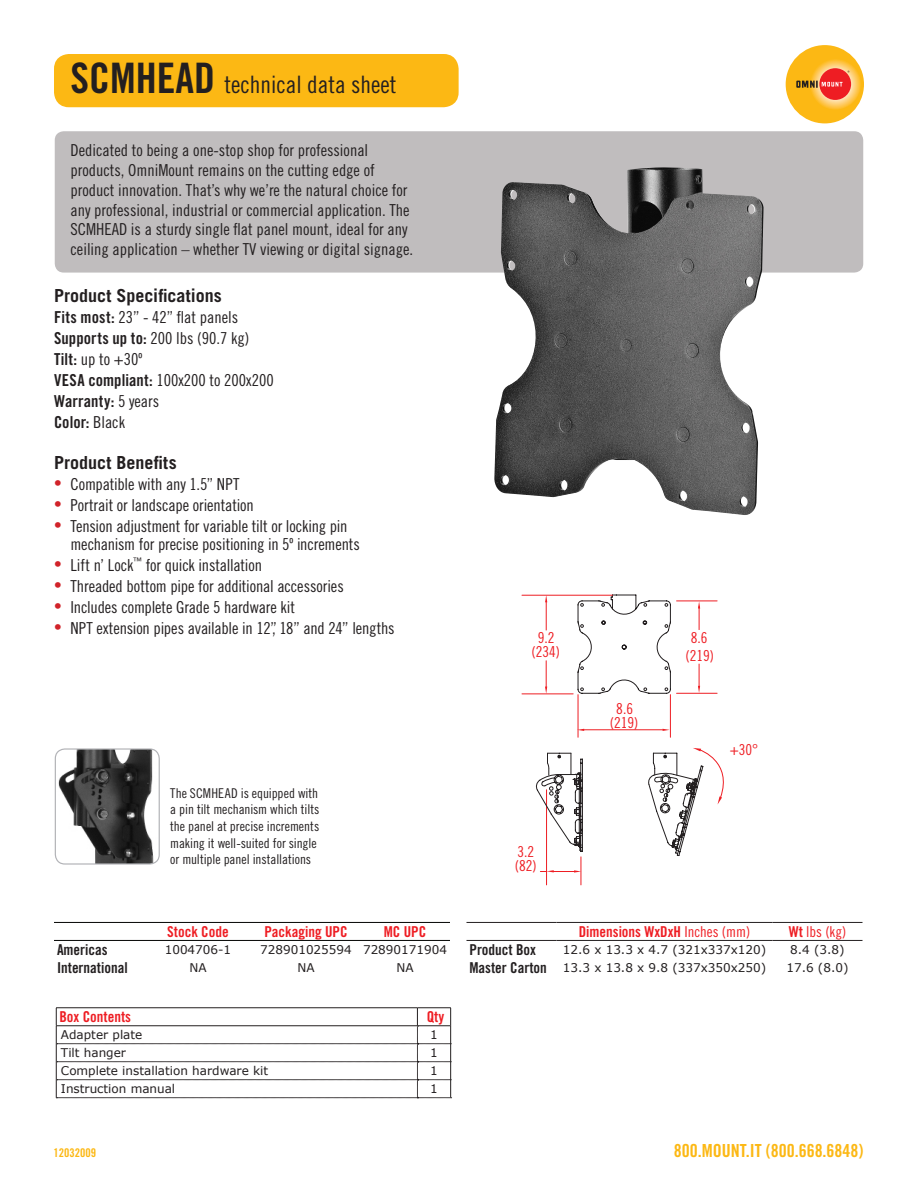
<style>
.page{position:relative;width:918px;height:1188px;background:#fff}
.page>*{position:absolute;margin:0;border:0;box-sizing:border-box;transform-origin:0 0}
.t1{font:24px "Trade Gothic LT Std Cn 18";color:#231f20}
.Key_Info{font:700 18px "Trade Gothic LT Std";color:#231f20}
.t2{font:18px "Trade Gothic LT Std Bd Cn 20";color:#fcb814}
.Bullet{font:16.5px/18px "Trade Gothic LT Std Cn 18";letter-spacing:-.01em;color:#231f20}
.Paragraph{font:16.5px/19.8px "Trade Gothic LT Std Cn 18";color:#231f20}
.Key_Info-2{font:16.5px "Trade Gothic LT Std Cn 18";color:#231f20}
.Key_Info-3{font:16.5px "Trade Gothic LT Std Bd Cn 20";letter-spacing:.005em;color:#231f20}
.t3{font:15.15px/14.5px "Trade Gothic LT Std Cn 18";color:#ee1d23;text-align:center}
.t4{font:15px "Trade Gothic LT Std Bd Cn 20";color:#ee1d23}
.t5{font:15px "Trade Gothic LT Std Bd Cn 20";color:#231f20}
.t6{font:15px "Trade Gothic LT Std Cn 18";color:#ee1d23}
.Bullet-2{font:13.5px/16.6px "Trade Gothic LT Std Cn 18";color:#231f20}
.Box_Contents{font:12px "Verdana";color:#231f20}
.t7{font:12px "Trade Gothic LT Std Bd Cn 20";color:#fcb814}
.Bullet-3{font:9px "Trade Gothic LT Std Cn 18";color:#231f20}
.s1{font-family:"Trade Gothic LT Std Bd Cn 20";font-size:42px}
.s2{font-family:"Trade Gothic LT Std Bd Cn 20"}
.s3{font-family:"Trade Gothic LT Std Cn 18"}
.s4{font-family:"Myriad Pro";font-size:27px;color:#d1232a}
</style>
<div class="page">
<div style="left:55px;top:131px;width:808px;height:142px;background:#c0bdbe;border-radius:9px"></div>
<div style="left:786px;top:45px;width:78px;height:78px;background:#fcb814;border-radius:50%"></div>
<svg style="left:810px;top:58px;width:51px;height:52px"></svg>
<div style="left:819px;top:68px;width:32px;height:32px;background:#ee1d23;border-radius:50%"></div>
<svg style="left:796px;top:81px;width:47px;height:7px"></svg>
<div style="left:54px;top:54px;width:405px;height:53px;background:#fcb814;border-radius:15px"></div>
<hr style="left:54px;top:922px;width:90px;height:1px;background:#040503">
<hr style="left:144px;top:922px;width:108px;height:1px;background:#040503">
<hr style="left:252px;top:922px;width:108px;height:1px;background:#040503">
<hr style="left:360px;top:922px;width:90px;height:1px;background:#040503">
<hr style="left:54px;top:940px;width:90px;height:1px;background:#040503">
<hr style="left:144px;top:940px;width:108px;height:1px;background:#040503">
<hr style="left:252px;top:940px;width:108px;height:1px;background:#040503">
<hr style="left:360px;top:940px;width:90px;height:1px;background:#040503">
<hr style="left:466px;top:922px;width:90px;height:1px;background:#231f20">
<hr style="left:556px;top:922px;width:216px;height:1px;background:#231f20">
<hr style="left:772px;top:922px;width:90px;height:1px;background:#231f20">
<hr style="left:466px;top:940px;width:90px;height:1px;background:#231f20">
<hr style="left:556px;top:940px;width:216px;height:1px;background:#231f20">
<hr style="left:772px;top:940px;width:90px;height:1px;background:#231f20">
<svg style="left:56px;top:1008px;width:396px;height:91px"></svg>
<img style="left:494px;top:167px;width:270px;height:348px">
<img style="left:55px;top:750px;width:103px;height:113px">
<div style="left:55px;top:748px;width:105px;height:117px;border:1px solid #b2b3b7;border-radius:10px"></div>
<svg style="left:663px;top:729px;width:7px;height:2px"></svg>
<svg style="left:577px;top:729px;width:7px;height:2px"></svg>
<svg style="left:578px;top:595px;width:93px;height:99px"></svg>
<hr style="left:578px;top:695px;width:1px;height:42px;background:#ee1d23">
<hr style="left:670px;top:695px;width:1px;height:42px;background:#ee1d23">
<hr style="left:584px;top:730px;width:79px;height:1px;background:#ee1d23">
<hr style="left:677px;top:601px;width:40px;height:1px;background:#ee1d23">
<hr style="left:677px;top:693px;width:40px;height:1px;background:#ee1d23">
<svg style="left:698px;top:664px;width:2px;height:29px"></svg>
<svg style="left:535px;top:748px;width:189px;height:137px"></svg>
<hr style="left:522px;top:595px;width:90px;height:1px;background:#ee1d23">
<hr style="left:522px;top:694px;width:51px;height:1px;background:#ee1d23">
<svg style="left:545px;top:661px;width:2px;height:33px"></svg>
<svg style="left:545px;top:595px;width:2px;height:35px"></svg>
<svg style="left:698px;top:601px;width:2px;height:29px"></svg>
<p class="t1" style="left:70px;top:71px;width:327px"><span class="s1">SCMHEAD</span> technical data sheet</p>
<p class="Paragraph" style="left:70px;top:140px;width:344px">Dedicated to being a one-stop shop for professional products, OmniMount remains on the cutting edge of product innovation. That’s why we’re the natural choice for any professional, industrial or commercial application. The SCMHEAD is a sturdy single flat panel mount, ideal for any ceiling application – whether TV viewing or digital signage.</p>
<p class="Key_Info" style="left:54px;top:284px;width:169px">Product Specifications</p>
<p class="Key_Info-2" style="left:54px;top:307px;width:186px"><span class="s2">Fits most:</span> 23” - 42” flat panels</p>
<p class="Key_Info-2" style="left:54px;top:328px;width:197px"><span class="s2">Supports up to:</span> 200 lbs (90.7 kg)</p>
<p class="Key_Info-2" style="left:54px;top:349px;width:90px"><span class="s2">Tilt:</span> up to +30º</p>
<p class="Key_Info-2" style="left:54px;top:370px;width:221px"><span class="s2">VESA compliant:</span> 100x200 to 200x200</p>
<p class="Key_Info-3" style="left:54px;top:391px;width:107px">Warranty: <span class="s3">5 years</span></p>
<p class="Key_Info-3" style="left:54px;top:412px;width:73px">Color: <span class="s3">Black</span></p>
<p class="Key_Info" style="left:54px;top:452px;width:124px">Product Benefits</p>
<p class="Bullet" style="left:54px;top:475px;width:187px"><span class="s4">•</span> Compatible with any 1.5” NPT</p>
<p class="Bullet" style="left:54px;top:496px;width:201px"><span class="s4">•</span> Portrait or landscape orientation</p>
<p class="Bullet" style="left:70px;top:517px;width:291px;text-indent:-16px"><span class="s4">•</span> Tension adjustment for variable tilt or locking pin mechanism for precise positioning in 5º increments</p>
<p class="Bullet" style="left:54px;top:556px;width:81px"><span class="s4">•</span> Lift n’ Lock</p>
<p class="Bullet-3" style="left:133px;top:555px;width:10px">™</p>
<p class="Bullet" style="left:146px;top:556px;width:118px">for quick installation</p>
<p class="Bullet" style="left:54px;top:577px;width:291px"><span class="s4">•</span> Threaded bottom pipe for additional accessories</p>
<p class="Bullet" style="left:54px;top:598px;width:242px"><span class="s4">•</span> Includes complete Grade 5 hardware kit</p>
<p class="Bullet" style="left:54px;top:619px;width:342px"><span class="s4">•</span> NPT extension pipes available in 12”, 18” and 24” lengths</p>
<p class="Bullet-2" style="left:170px;top:784px;width:151px">The SCMHEAD is equipped with a pin tilt mechanism which tilts the panel at precise increments making it well-suited for single or multiple panel installations</p>
<p class="t4" style="left:167px;top:922px;width:63px">Stock Code</p>
<p class="t4" style="left:264px;top:922px;width:85px">Packaging UPC</p>
<p class="t4" style="left:384px;top:922px;width:44px">MC UPC</p>
<p class="t5" style="left:57px;top:941px;width:52px">Americas</p>
<p class="Box_Contents" style="left:165px;top:942px;width:68px">1004706-1</p>
<p class="Box_Contents" style="left:260px;top:942px;width:93px">728901025594</p>
<p class="Box_Contents" style="left:363px;top:942px;width:85px">72890171904</p>
<p class="t5" style="left:57px;top:958px;width:72px">International</p>
<p class="Box_Contents" style="left:189px;top:960px;width:19px">NA</p>
<p class="Box_Contents" style="left:297px;top:960px;width:19px">NA</p>
<p class="Box_Contents" style="left:396px;top:960px;width:19px">NA</p>
<p class="t4" style="left:59px;top:1008px;width:73px">Box Contents</p>
<p class="t4" style="left:427px;top:1008px;width:19px">Qty</p>
<p class="Box_Contents" style="left:61px;top:1027px;width:83px">Adapter plate</p>
<p class="Box_Contents" style="left:430px;top:1027px;width:9px">1</p>
<p class="Box_Contents" style="left:61px;top:1045px;width:67px">Tilt hanger</p>
<p class="Box_Contents" style="left:430px;top:1045px;width:9px">1</p>
<p class="Box_Contents" style="left:61px;top:1063px;width:209px">Complete installation hardware kit</p>
<p class="Box_Contents" style="left:430px;top:1063px;width:9px">1</p>
<p class="Box_Contents" style="left:61px;top:1081px;width:116px">Instruction manual</p>
<p class="Box_Contents" style="left:430px;top:1081px;width:9px">1</p>
<p class="t3" style="left:532px;top:630px;width:30px">9.2 (234)</p>
<p class="t3" style="left:616px;top:701px;width:18px">8.6</p>
<p class="t3" style="left:610px;top:715px;width:30px">(219)</p>
<p class="t3" style="left:691px;top:630px;width:18px">8.6</p>
<p class="t3" style="left:686px;top:648px;width:30px">(219)</p>
<p class="t3" style="left:730px;top:742px;width:30px">+30°</p>
<p class="t3" style="left:517px;top:844px;width:18px">3.2</p>
<p class="t3" style="left:515px;top:859px;width:23px">(82)</p>
<p class="t4" style="left:579px;top:922px;width:173px">Dimensions WxDxH <span class="s3">Inches (mm)</span></p>
<p class="t6" style="left:789px;top:923px;width:59px"><span class="s2">Wt</span> lbs (kg)</p>
<p class="t5" style="left:470px;top:941px;width:68px">Product Box</p>
<p class="Box_Contents" style="left:563px;top:942px;width:205px">12.6 x 13.3 x 4.7 (321x337x120)</p>
<p class="Box_Contents" style="left:790px;top:942px;width:56px">8.4 (3.8)</p>
<p class="t5" style="left:470px;top:958px;width:79px">Master Carton</p>
<p class="Box_Contents" style="left:563px;top:960px;width:205px">13.3 x 13.8 x 9.8 (337x350x250)</p>
<p class="Box_Contents" style="left:787px;top:960px;width:64px">17.6 (8.0)</p>
<p class="t7" style="left:54px;top:1145px;width:44px">12032009</p>
<p class="t2" style="left:674px;top:1140px;width:191px">800.MOUNT.IT (800.668.6848)</p>
</div>
